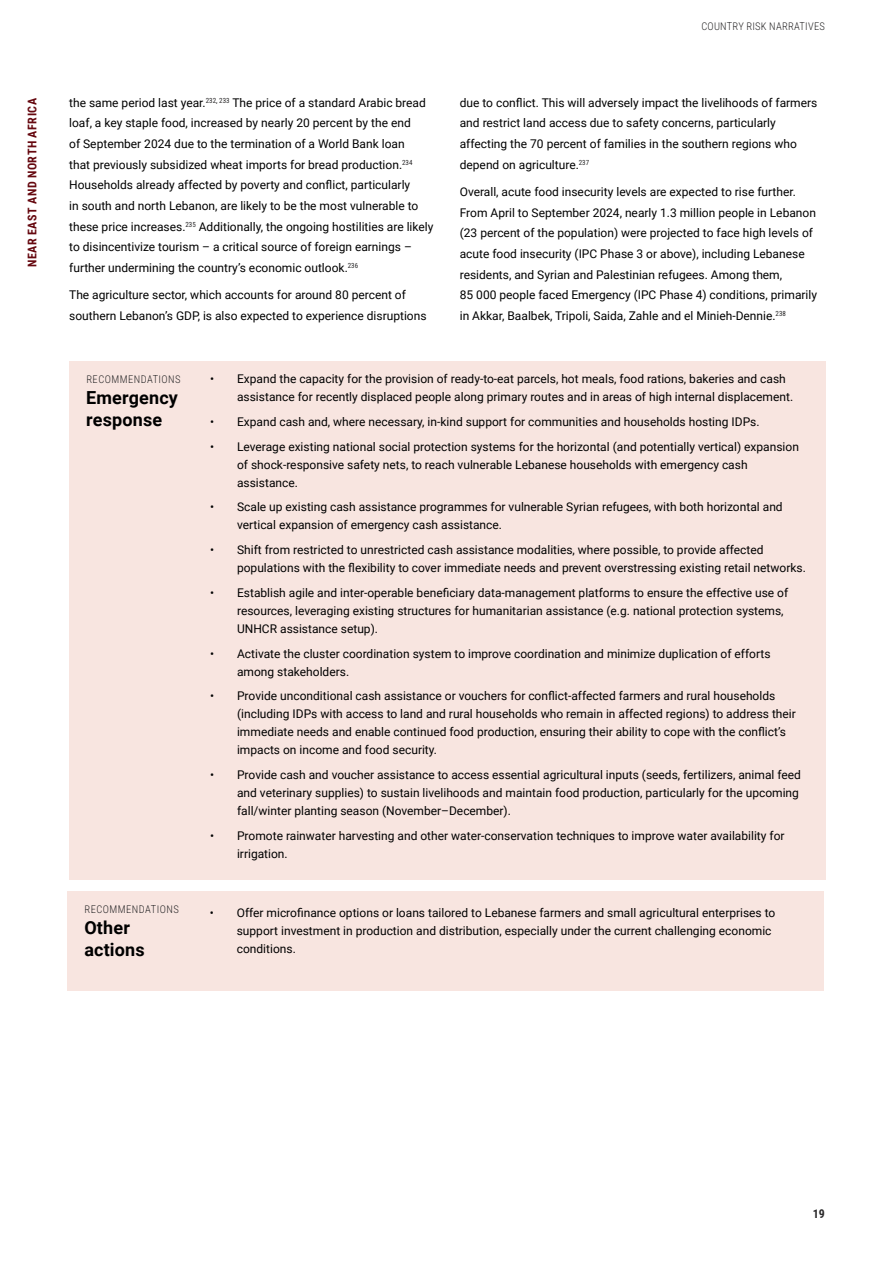
<style>
.page{position:relative;width:893px;height:1263px;background:#fff}
.page>*{position:absolute;margin:0;border:0;box-sizing:border-box;transform-origin:0 0}
.t1{font:700 18px/21.6px "Roboto";letter-spacing:.01em;color:#000}
.t2{font:12px/20.7px "Roboto";color:#000}
.t3{font:12px "Roboto Condensed";letter-spacing:.045em;color:#660910}
.t4{font:12px "Roboto Condensed";color:#292829}
.t5{font:300 10.5px "Roboto Condensed";letter-spacing:.045em;color:#292829}
.t6{font:300 10.5px "Roboto Condensed";letter-spacing:.025em;color:#292829}
</style>
<div class="page">
<div style="left:69px;top:361px;width:757px;height:519px;background:#f8e5e0"></div>
<div style="left:67px;top:891px;width:757px;height:100px;background:#f8e5e0"></div>
<p class="t3" style="left:24px;top:267px;width:171px;rotate:-90deg">NEAR EAST AND NORTH AFRICA</p>
<p class="t2" style="left:69px;top:92px;width:366px">the same period last year.<sup>232</sup><sup>,</sup> <sup>233</sup> The price of a standard Arabic bread loaf, a key staple food, increased by nearly 20 percent by the end<br>of September 2024 due to the termination of a World Bank loan<br>that previously subsidized wheat imports for bread production.<sup>234<br></sup>Households already affected by poverty and conflict, particularly<br>in south and north Lebanon, are likely to be the most vulnerable to these price increases.<sup>235</sup> Additionally, the ongoing hostilities are likely to disincentivize tourism – a critical source of foreign earnings – further undermining the country’s economic outlook.<sup>236</sup></p>
<p class="t2" style="left:69px;top:284px;width:359px">The agriculture sector, which accounts for around 80 percent of southern Lebanon’s GDP, is also expected to experience disruptions</p>
<p class="t6" style="left:701px;top:19px;width:125px">COUNTRY RISK NARRATIVES</p>
<p class="t2" style="left:460px;top:92px;width:359px">due to conflict. This will adversely impact the livelihoods of farmers and restrict land access due to safety concerns, particularly affecting the 70 percent of families in the southern regions who depend on agriculture.<sup>237</sup></p>
<p class="t2" style="left:460px;top:181px;width:359px">Overall, acute food insecurity levels are expected to rise further.<br>From April to September 2024, nearly 1.3 million people in Lebanon (23 percent of the population) were projected to face high levels of acute food insecurity (IPC Phase 3 or above), including Lebanese residents, and Syrian and Palestinian refugees. Among them,<br>85 000 people faced Emergency (IPC Phase 4) conditions, primarily in Akkar, Baalbek, Tripoli, Saida, Zahle and el Minieh-Dennie.<sup>238</sup></p>
<p class="t5" style="left:86px;top:372px;width:96px">RECOMMENDATIONS</p>
<h1 class="t1" style="left:86px;top:387px;width:93px">Emergency response</h1>
<p class="t5" style="left:85px;top:902px;width:96px">RECOMMENDATIONS</p>
<h1 class="t1" style="left:84px;top:916px;width:62px">Other actions</h1>
<p class="t2" style="left:237px;top:370px;width:558px;line-height:18px;text-indent:-27px">• Expand the capacity for the provision of ready-to-eat parcels, hot meals, food rations, bakeries and cash assistance for recently displaced people along primary routes and in areas of high internal displacement.</p>
<p class="t2" style="left:210px;top:411px;width:551px">• Expand cash and, where necessary, in-kind support for communities and households hosting IDPs.</p>
<p class="t2" style="left:237px;top:437px;width:563px;line-height:18px;text-indent:-27px">• Leverage existing national social protection systems for the horizontal (and potentially vertical) expansion of shock-responsive safety nets, to reach vulnerable Lebanese households with emergency cash assistance.</p>
<p class="t2" style="left:237px;top:498px;width:547px;line-height:18px;text-indent:-27px">• Scale up existing cash assistance programmes for vulnerable Syrian refugees, with both horizontal and vertical expansion of emergency cash assistance.</p>
<p class="t2" style="left:237px;top:540px;width:570px;line-height:18px;text-indent:-27px">• Shift from restricted to unrestricted cash assistance modalities, where possible, to provide affected populations with the flexibility to cover immediate needs and prevent overstressing existing retail networks.</p>
<p class="t2" style="left:237px;top:583px;width:553px;line-height:18px;text-indent:-27px">• Establish agile and inter-operable beneficiary data-management platforms to ensure the effective use of resources, leveraging existing structures for humanitarian assistance (e.g. national protection systems,<br>UNHCR assistance setup).</p>
<p class="t2" style="left:237px;top:644px;width:535px;line-height:18px;text-indent:-27px">• Activate the cluster coordination system to improve coordination and minimize duplication of efforts among stakeholders.</p>
<p class="t2" style="left:237px;top:687px;width:560px;line-height:18px;text-indent:-27px">• Provide unconditional cash assistance or vouchers for conflict-affected farmers and rural households (including IDPs with access to land and rural households who remain in affected regions) to address their immediate needs and enable continued food production, ensuring their ability to cope with the conflict’s impacts on income and food security.</p>
<p class="t2" style="left:237px;top:765px;width:565px;line-height:18px;text-indent:-27px">• Provide cash and voucher assistance to access essential agricultural inputs (seeds, fertilizers, animal feed and veterinary supplies) to sustain livelihoods and maintain food production, particularly for the upcoming fall/winter planting season (November–December).</p>
<p class="t2" style="left:237px;top:826px;width:549px;line-height:18px;text-indent:-27px">• Promote rainwater harvesting and other water-conservation techniques to improve water availability for irrigation.</p>
<p class="t2" style="left:237px;top:904px;width:540px;line-height:18px;text-indent:-27px">• Offer microfinance options or loans tailored to Lebanese farmers and small agricultural enterprises to support investment in production and distribution, especially under the current challenging economic conditions.</p>
<p class="t4" style="left:813px;top:1205px;width:14px">19</p>
</div>
